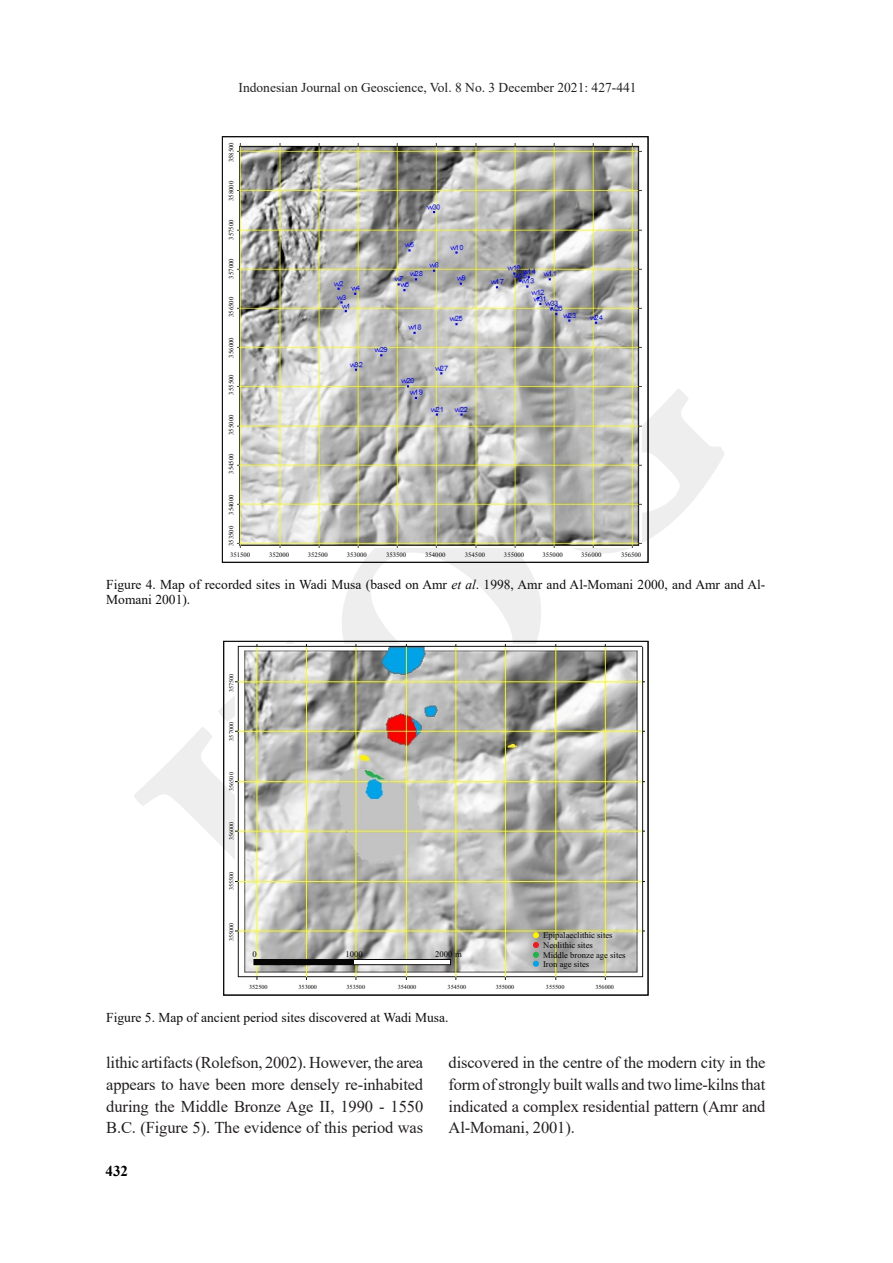
<style>
.page{position:relative;width:893px;height:1263px;background:#fff}
.page>*{position:absolute;margin:0;border:0;box-sizing:border-box;transform-origin:0 0}
.t1{font:16.5px/21.8px "Times New Roman";letter-spacing:-.01em;color:#231f20;text-align:justify}
.t2{font:700 15px "Times New Roman";color:#000}
.t3{font:13.5px/15px "Times New Roman";color:#0d0d0d}
.t4{font:13.5px "Times New Roman";color:#231f20}
.t5{font:8.7px/9.6px "Times New Roman";color:#040504}
.t6{font:6.75px "Times New Roman";color:#040504}
.t7{font:6.15px "Times New Roman";color:#040504}
.s1{font-style:italic}
</style>
<div class="page">
<img style="left:236px;top:645px;width:408px;height:334px">
<div style="left:254px;top:959px;width:99px;height:6px;background:#040504"></div>
<div style="left:353px;top:959px;width:98px;height:6px;background:#fff"></div>
<div style="left:353px;top:959px;width:98px;height:6px;border:1px solid #040504"></div>
<svg style="left:533px;top:932px;width:6px;height:34px"></svg>
<div style="left:223px;top:641px;width:426px;height:355px;border:1px solid #0d0d0d"></div>
<img style="left:238px;top:143px;width:403px;height:404px">
<p class="t4" style="left:239px;top:78px;width:400px">Indonesian Journal on Geoscience, Vol. 8 No. 3 December 2021: 427-441</p>
<p class="t6" style="left:226px;top:162px;width:22px;rotate:-90deg">358500</p>
<p class="t6" style="left:226px;top:201px;width:22px;rotate:-90deg">358000</p>
<p class="t6" style="left:226px;top:240px;width:22px;rotate:-90deg">357500</p>
<p class="t6" style="left:226px;top:278px;width:22px;rotate:-90deg">357000</p>
<p class="t6" style="left:226px;top:317px;width:22px;rotate:-90deg">356500</p>
<p class="t6" style="left:226px;top:358px;width:22px;rotate:-90deg">356000</p>
<p class="t6" style="left:226px;top:395px;width:22px;rotate:-90deg">355500</p>
<p class="t6" style="left:226px;top:435px;width:22px;rotate:-90deg">355000</p>
<p class="t6" style="left:226px;top:474px;width:22px;rotate:-90deg">354500</p>
<p class="t6" style="left:226px;top:515px;width:22px;rotate:-90deg">354000</p>
<p class="t6" style="left:226px;top:546px;width:22px;rotate:-90deg">353500</p>
<p class="t6" style="left:230px;top:549px;width:22px">351500</p>
<p class="t6" style="left:269px;top:549px;width:22px">352000</p>
<p class="t6" style="left:308px;top:549px;width:22px">352500</p>
<p class="t6" style="left:347px;top:549px;width:22px">353000</p>
<p class="t6" style="left:386px;top:549px;width:22px">353500</p>
<p class="t6" style="left:425px;top:549px;width:22px">354000</p>
<p class="t6" style="left:465px;top:549px;width:22px">354500</p>
<p class="t6" style="left:504px;top:549px;width:22px">355000</p>
<p class="t6" style="left:543px;top:549px;width:22px">355000</p>
<p class="t6" style="left:581px;top:549px;width:22px">356000</p>
<p class="t6" style="left:621px;top:549px;width:22px">356500</p>
<p class="t3" style="left:106px;top:577px;width:661px">Figure 4. Map of recorded sites in Wadi Musa (based on Amr <span class="s1">et al</span>. 1998, Amr and Al-Momani 2000, and Amr and Al-<br>Momani 2001).</p>
<p class="t7" style="left:227px;top:692px;width:20px;rotate:-90deg">357500</p>
<p class="t7" style="left:227px;top:741px;width:20px;rotate:-90deg">357000</p>
<p class="t7" style="left:227px;top:791px;width:20px;rotate:-90deg">356500</p>
<p class="t7" style="left:227px;top:840px;width:20px;rotate:-90deg">356000</p>
<p class="t7" style="left:227px;top:890px;width:20px;rotate:-90deg">355500</p>
<p class="t7" style="left:227px;top:941px;width:20px;rotate:-90deg">355000</p>
<p class="t5" style="left:252px;top:949px;width:6px">0</p>
<p class="t5" style="left:345px;top:949px;width:19px">1000</p>
<p class="t5" style="left:435px;top:949px;width:28px">2000 m</p>
<p class="t5" style="left:543px;top:930px;width:84px">Epipalaeclithic sites<br>Neolithic sites<br>Middle bronze age sites<br>Iron age sites</p>
<p class="t7" style="left:249px;top:982px;width:20px">352500</p>
<p class="t7" style="left:298px;top:982px;width:20px">353000</p>
<p class="t7" style="left:347px;top:982px;width:20px">353500</p>
<p class="t7" style="left:398px;top:982px;width:20px">354000</p>
<p class="t7" style="left:448px;top:982px;width:20px">354500</p>
<p class="t7" style="left:496px;top:982px;width:20px">355000</p>
<p class="t7" style="left:546px;top:982px;width:20px">355500</p>
<p class="t7" style="left:595px;top:982px;width:20px">356000</p>
<p class="t3" style="left:106px;top:1009px;width:344px">Figure 5. Map of ancient period sites discovered at Wadi Musa.</p>
<p class="t1" style="left:106px;top:1051px;width:319px">lithic artifacts (Rolefson, 2002). However, the area appears to have been more densely re-inhabited during the Middle Bronze Age II, 1990 - 1550<br>B.C. (Figure 5). The evidence of this period was</p>
<p class="t1" style="left:449px;top:1051px;width:318px">discovered in the centre of the modern city in the form of strongly built walls and two lime-kilns that indicated a complex residential pattern (Amr and Al-Momani, 2001).</p>
<p class="t2" style="left:106px;top:1160px;width:24px">432</p>
</div>
